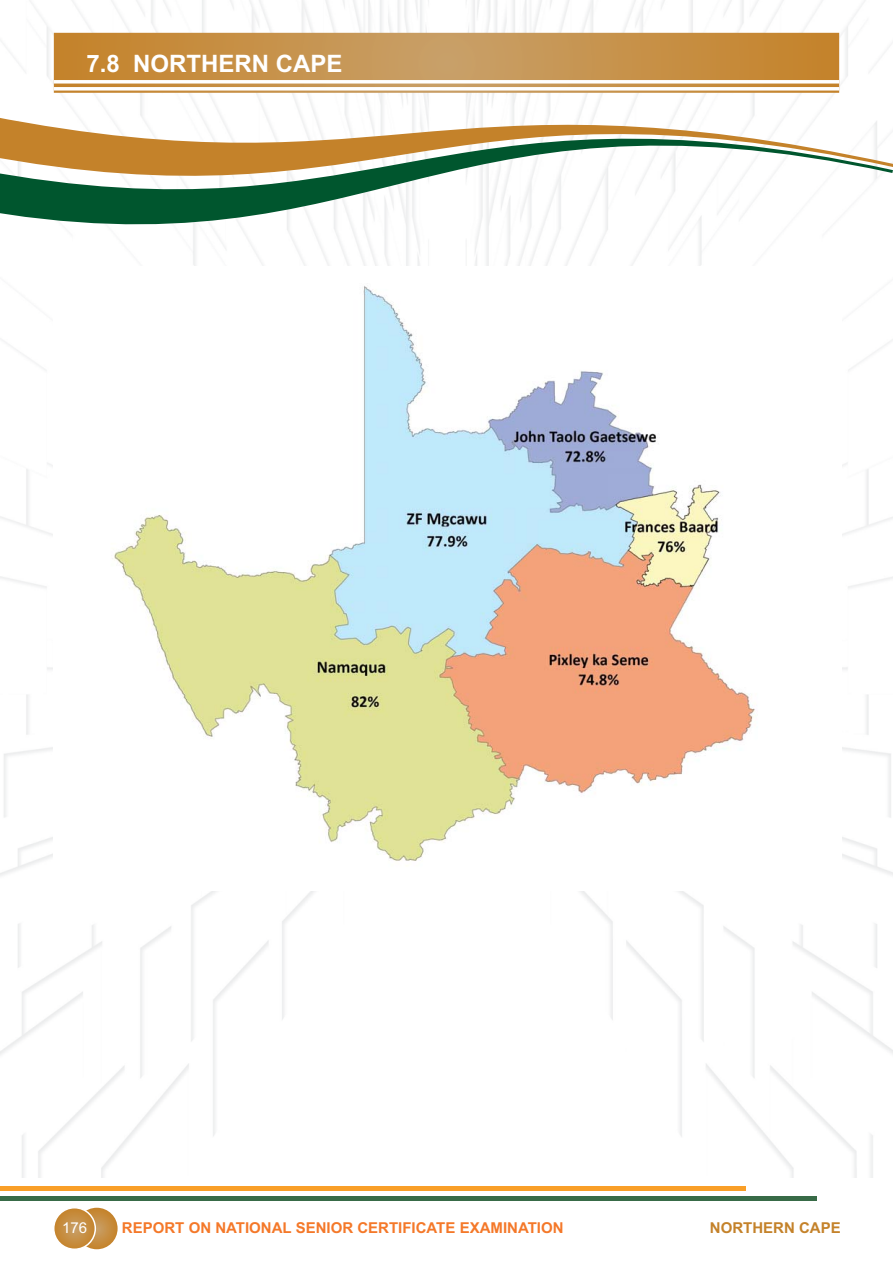
<style>
.page{position:relative;width:893px;height:1263px;background:#fff}
.page>*{position:absolute;margin:0;border:0;box-sizing:border-box;transform-origin:0 0}
.t1{font:700 24px "Arial";color:#fff}
.t2{font:700 15px "Arial";color:#f47829}
.t3{font:700 15px "Arial";color:#c4822a}
.t4{font:15px "Arial";color:#fff}
</style>
<div class="page">
<svg style="left:76px;top:1208px;width:42px;height:41px"></svg>
<div style="left:0;top:1186px;width:745px;height:5px;background:#f99f28"></div>
<div style="left:0;top:1196px;width:816px;height:5px;background:#386b47"></div>
<svg style="left:54px;top:1208px;width:41px;height:41px"></svg>
<div style="left:53px;top:1207px;width:43px;height:43px;border:2px solid #fff;border-radius:50%"></div>
<svg style="left:54px;top:33px;width:785px;height:29px;background:#c69048"></svg>
<img style="left:111px;top:296px;width:647px;height:571px">
<svg style="left:0;top:242px;width:892px;height:54px"></svg>
<svg style="left:0;top:62px;width:892px;height:180px"></svg>
<h1 class="t1" style="left:86px;top:54px;width:258px">7.8 NORTHERN CAPE</h1>
<p class="t4" style="left:62px;top:1222px;width:27px">176</p>
<p class="t2" style="left:122px;top:1222px;width:443px">REPORT ON NATIONAL SENIOR CERTIFICATE EXAMINATION</p>
<p class="t3" style="left:710px;top:1222px;width:132px">NORTHERN CAPE</p>
</div>
